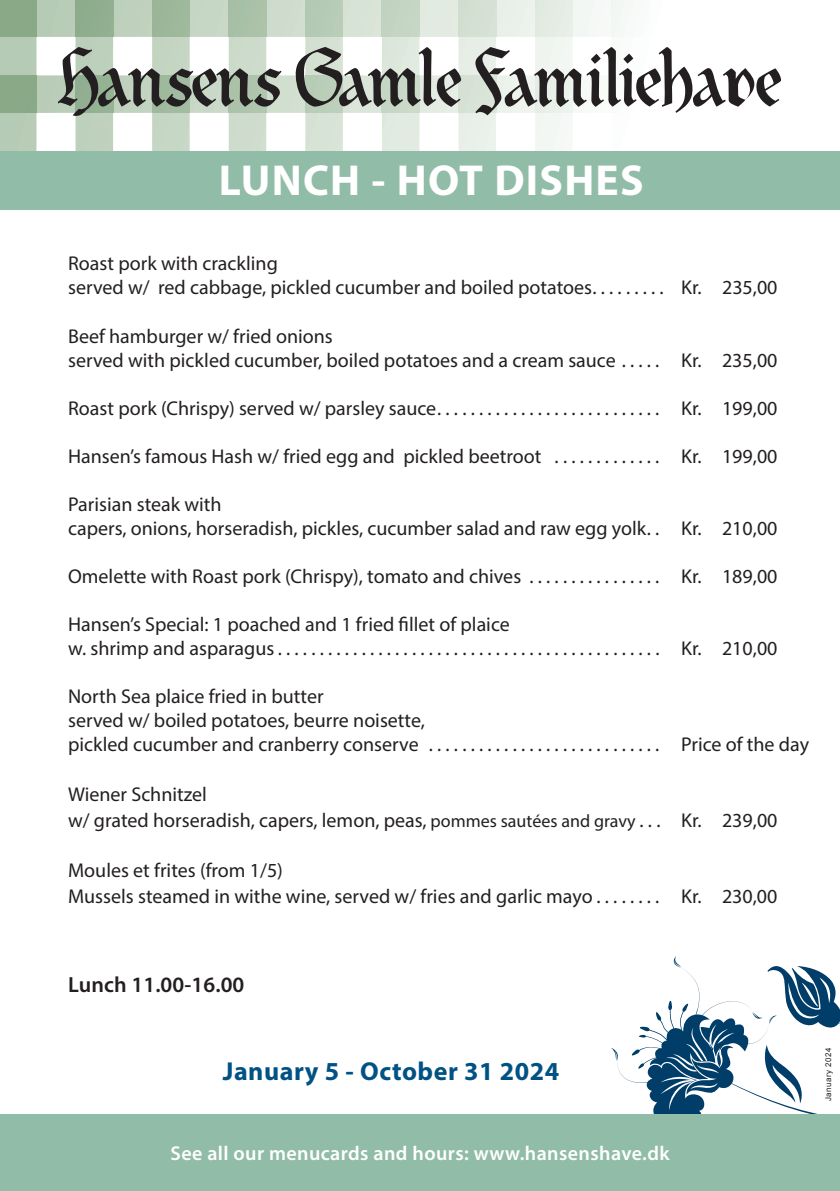
<style>
.page{position:relative;width:840px;height:1191px;background:#fff}
.page>*{position:absolute;margin:0;border:0;box-sizing:border-box;transform-origin:0 0}
.t1{font:700 43.6px "Myriad Pro";letter-spacing:.03em;color:#fff}
.t2{font:700 26px "Myriad Pro";letter-spacing:.02em;color:#005285}
.t3{font:600 22px "Myriad Pro";letter-spacing:.005em;color:#231f20}
.t4{font:20px/24px "Myriad Pro";color:#231f20}
.t5{font:600 20px "Myriad Pro";letter-spacing:.02em;color:#fff}
.t6{font:8px "Arial";letter-spacing:.05em;color:#231f20}
.s1{font-size:18px}
</style>
<div class="page">
<svg style="left:610px;top:956px;width:229px;height:159px"></svg>
<div style="left:0;top:1115px;width:839px;height:76px;background:#91bda8"></div>
<svg style="left:0;top:0;width:840px;height:210px"></svg>
<h1 class="t1" style="left:218px;top:151px;width:426px">LUNCH - HOT DISHES</h1>
<p class="t4" style="left:68px;top:251px;width:710px">Roast pork with crackling<br>served w/ red cabbage, pickled cucumber and boiled potatoes. . . . . . . . . Kr. 235,00</p>
<p class="t4" style="left:68px;top:323px;width:710px">Beef hamburger w/ fried onions<br>served with pickled cucumber, boiled potatoes and a cream sauce . . . . . Kr. 235,00</p>
<p class="t4" style="left:68px;top:395px;width:710px">Roast pork (Chrispy) served w/ parsley sauce . . . . . . . . . . . . . . . . . . . . . . . . . . . Kr. 199,00</p>
<p class="t4" style="left:68px;top:443px;width:710px">Hansen’s famous Hash w/ fried egg and pickled beetroot . . . . . . . . . . . . . Kr. 199,00</p>
<p class="t4" style="left:68px;top:491px;width:710px">Parisian steak with<br>capers, onions, horseradish, pickles, cucumber salad and raw egg yolk . . Kr. 210,00</p>
<p class="t4" style="left:68px;top:563px;width:710px">Omelette with Roast pork (Chrispy), tomato and chives . . . . . . . . . . . . . . . . Kr. 189,00</p>
<p class="t4" style="left:68px;top:611px;width:710px">Hansen’s Special: 1 poached and 1 fried llet of plaice<br>w. shrimp and asparagus . . . . . . . . . . . . . . . . . . . . . . . . . . . . . . . . . . . . . . . . . . . . . . Kr. 210,00</p>
<p class="t4" style="left:68px;top:683px;width:742px">North Sea plaice fried in butter<br>served w/ boiled potatoes, beurre noisette,<br>pickled cucumber and cranberry conserve . . . . . . . . . . . . . . . . . . . . . . . . . . . . Price of the day</p>
<p class="t4" style="left:68px;top:780px;width:710px;line-height:26px">Wiener Schnitzel<br>w/ grated horseradish, capers, lemon, peas, <span class="s1">pommes sautées and gravy</span> . . . Kr. 239,00</p>
<p class="t4" style="left:68px;top:856px;width:710px;line-height:26px">Moules et frites (from 1/5)<br>Mussels steamed in withe wine, served w/ fries and garlic mayo . . . . . . . . Kr. 230,00</p>
<p class="t3" style="left:68px;top:970px;width:178px">Lunch 11.00-16.00</p>
<h2 class="t2" style="left:223px;top:1054px;width:337px">January 5 - October 31 2024</h2>
<p class="t5" style="left:170px;top:1141px;width:500px">See all our menucards and hours: www.hansenshave.dk</p>
<p class="t6" style="left:822px;top:1101px;width:55px;rotate:-90deg">January 2024</p>
</div>
